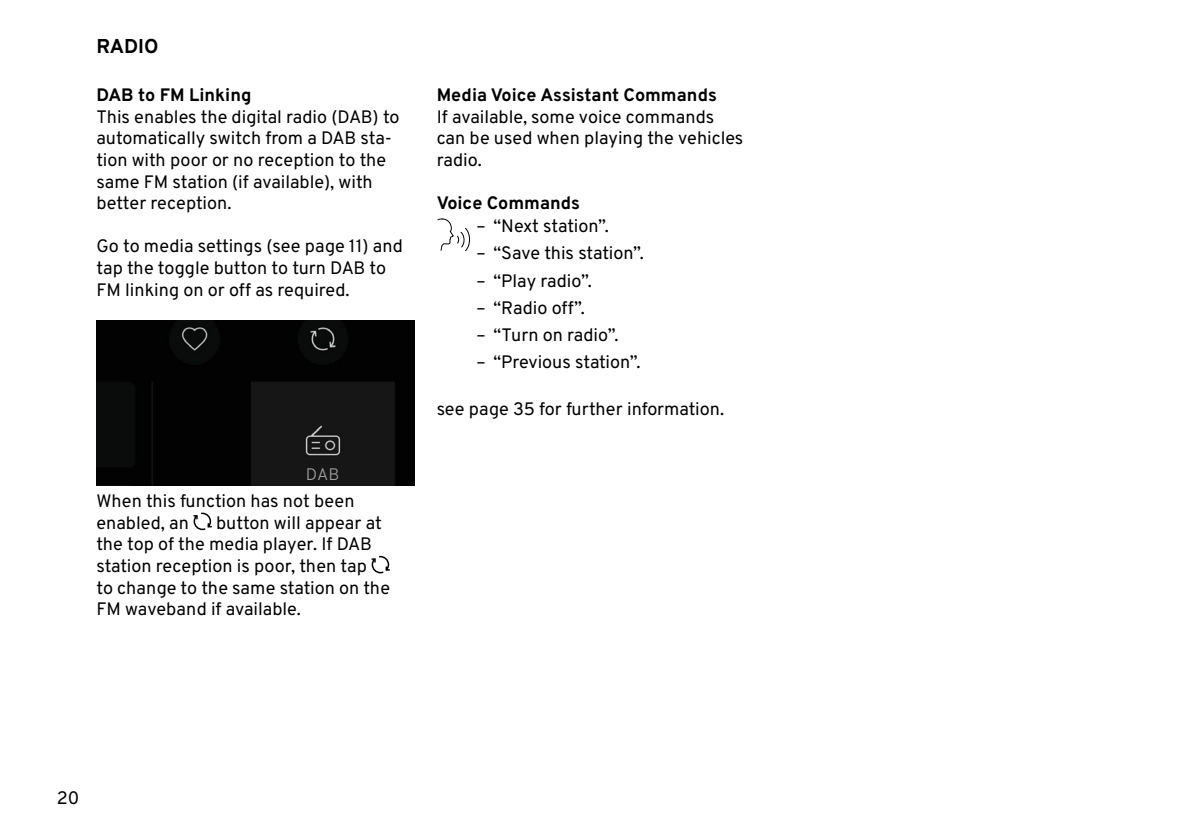
<style>
.page{position:relative;width:1191px;height:840px;background:#fff}
.page>*{position:absolute;margin:0;border:0;box-sizing:border-box;transform-origin:0 0}
.t1{font:700 20px "Overpass";letter-spacing:-.005em;color:#000}
.t2{font:18px/21.6px "Overpass";color:#000}
.t3{font:700 18px "Overpass";color:#000}
.t4{font:300 16.6px "Overpass";color:#9e9e9e}
</style>
<div class="page">
<img style="left:96px;top:321px;width:318px;height:164px">
<div style="left:299px;top:464px;width:46px;height:21px;background:#161616"></div>
<svg style="left:193px;top:512px;width:19px;height:18px"></svg>
<svg style="left:371px;top:555px;width:19px;height:19px"></svg>
<svg style="left:437px;top:218px;width:33px;height:34px"></svg>
<p class="t1" style="left:96px;top:30px;width:64px">RADIO</p>
<p class="t3" style="left:96px;top:80px;width:157px">DAB to FM Linking</p>
<p class="t2" style="left:96px;top:105px;width:305px">This enables the digital radio (DAB) to automatically switch from a DAB sta&shy;tion with poor or no reception to the same FM station (if available), with better reception.</p>
<p class="t2" style="left:96px;top:234px;width:308px">Go to media settings (see page 11) and tap the toggle button to turn DAB to<br>FM linking on or off as required.</p>
<p class="t4" style="left:306px;top:460px;width:35px">DAB</p>
<p class="t2" style="left:96px;top:489px;width:260px">When this function has not been enabled, an</p>
<p class="t2" style="left:96px;top:510px;width:295px;text-indent:120px">button will appear at the top of the media player. If DAB station reception is poor, then tap<br>to change to the same station on the<br>FM waveband if available.</p>
<p class="t3" style="left:437px;top:80px;width:282px">Media Voice Assistant Commands</p>
<p class="t2" style="left:437px;top:105px;width:308px">If available, some voice commands can be used when playing the vehicles radio.</p>
<p class="t3" style="left:437px;top:188px;width:145px">Voice Commands</p>
<p class="t2" style="left:476px;top:214px;width:134px">– “Next station”.</p>
<p class="t2" style="left:476px;top:241px;width:169px">– “Save this station”.</p>
<p class="t2" style="left:476px;top:269px;width:117px">– “Play radio”.</p>
<p class="t2" style="left:476px;top:296px;width:110px">– “Radio off”.</p>
<p class="t2" style="left:476px;top:323px;width:143px">– “Turn on radio”.</p>
<p class="t2" style="left:476px;top:350px;width:166px">– “Previous station”.</p>
<p class="t2" style="left:437px;top:397px;width:289px">see page 35 for further information.</p>
<p class="t2" style="left:57px;top:786px;width:24px">20</p>
</div>
